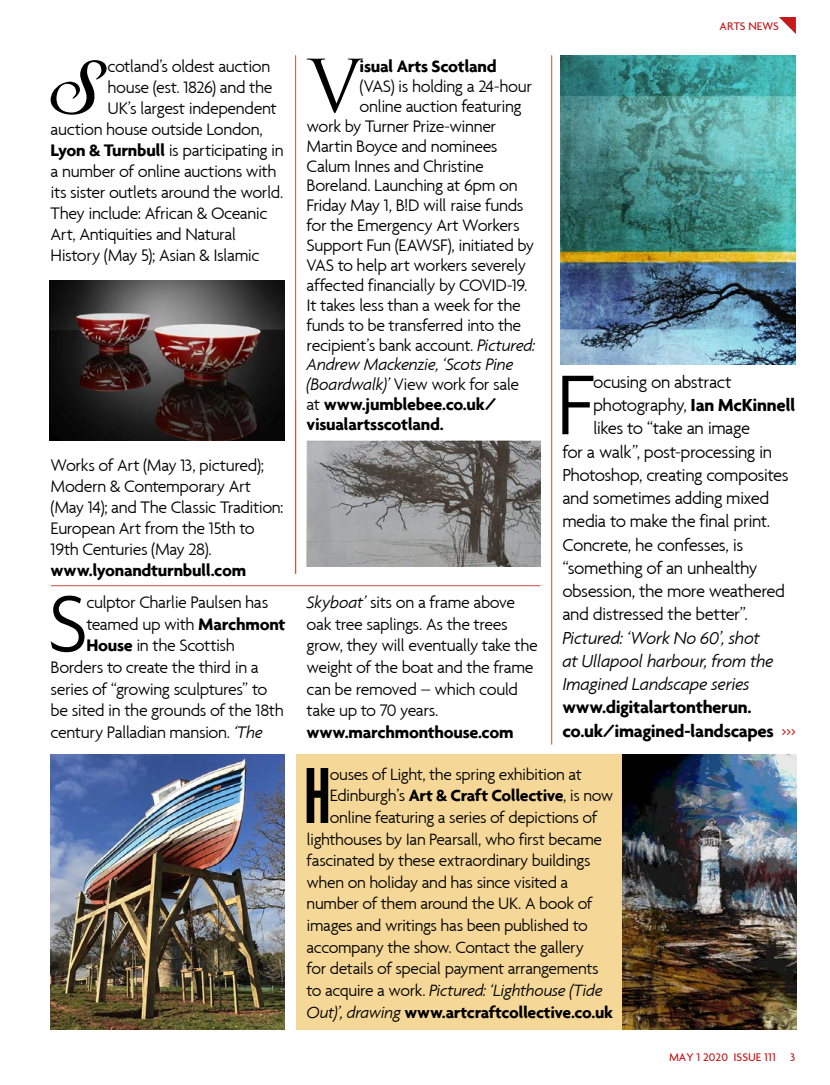
<style>
.page{position:relative;width:830px;height:1085px;background:#fff}
.page>*{position:absolute;margin:0;border:0;box-sizing:border-box;transform-origin:0 0}
.t1{font:300 91.65px "Agenda";color:#000}
.t2{font:300 85.65px "Agenda";color:#000}
.t3{font:82.35px "Alternate Gothic EF No One";color:#000}
.t4{font:76.65px "Alison";color:#000}
.t5{font:70.8px "Trajan";color:#000}
.t6{font:300 18.75px "Agenda";letter-spacing:-.03em;color:#000}
.t7{font:italic 300 18.75px/23.2px "Agenda";letter-spacing:-.02em;color:#000}
.t8{font:700 18.75px/23.2px "Agenda";letter-spacing:-.02em;color:#000}
.t9{font:300 18px/21.6px "Agenda";letter-spacing:-.025em;color:#000}
.t10{font:700 18px "Agenda";letter-spacing:-.015em;color:#000}
.t11{font:italic 300 18px "Agenda";letter-spacing:-.025em;color:#000}
.t12{font:300 17.7px "Agenda";letter-spacing:-.025em;color:#000}
.t13{font:700 17.7px "Agenda";letter-spacing:-.02em;color:#000}
.t14{font:italic 300 17.7px "Agenda";letter-spacing:-.02em;color:#000}
.t15{font:500 12px "Agenda";color:#c41a1c}
.s1{font-weight:700}
.s2{font-style:italic}
.s3{font-weight:300}
.s4{font-weight:300;font-size:17.7px;color:#c41a1c}
.s5{font-style:normal}
.s6{font-weight:300;font-style:italic}
</style>
<div class="page">
<svg style="left:779px;top:17px;width:16px;height:16px"></svg>
<div style="left:296px;top:754px;width:500px;height:275px;background:#f5d897"></div>
<hr style="left:51px;top:585px;width:489px;height:1px;background:#cf4e3a">
<hr style="left:295px;top:55px;width:1px;height:518px;background:#cf4e3a">
<img style="left:50px;top:281px;width:235px;height:159px">
<img style="left:50px;top:754px;width:235px;height:275px">
<img style="left:560px;top:55px;width:234px;height:309px">
<img style="left:306px;top:440px;width:234px;height:126px">
<img style="left:622px;top:754px;width:174px;height:275px">
<hr style="left:551px;top:55px;width:1px;height:689px;background:#cf4e3a">
<h3 class="t4" style="left:50px;top:56px;width:60px">S</h3>
<p class="t9" style="left:107px;top:55px;width:164px">cotland’s oldest auction</p>
<p class="t9" style="left:107px;top:76px;width:166px">house (est. 1826) and the</p>
<p class="t9" style="left:107px;top:97px;width:171px">UK’s largest independent</p>
<p class="t9" style="left:51px;top:118px;width:214px">auction house outside London,</p>
<p class="t9" style="left:51px;top:139px;width:234px"><span class="s1">Lyon &amp; Turnbull</span> is participating in</p>
<p class="t9" style="left:51px;top:160px;width:227px">a number of online auctions with</p>
<p class="t9" style="left:51px;top:181px;width:234px">its sister outlets around the world.</p>
<p class="t9" style="left:51px;top:202px;width:218px">They include: African &amp; Oceanic</p>
<p class="t9" style="left:51px;top:223px;width:187px">Art, Antiquities and Natural</p>
<p class="t9" style="left:51px;top:244px;width:210px">History (May 5); Asian &amp; Islamic</p>
<p class="t9" style="left:51px;top:454px;width:234px;line-height:21px">Works of Art (May 13, pictured);<br>Modern &amp; Contemporary Art (May 14); and The Classic Tradition:<br>European Art from the 15th to<br>19th Centuries (May 28).</p>
<p class="t10" style="left:51px;top:559px;width:197px">www.lyonandturnbull.com</p>
<h2 class="t2" style="left:48px;top:573px;width:41px">S</h2>
<p class="t9" style="left:86px;top:591px;width:183px">culptor Charlie Paulsen has</p>
<p class="t9" style="left:86px;top:612px;width:201px">teamed up with <span class="s1">Marchmont</span></p>
<p class="t9" style="left:86px;top:634px;width:150px"><span class="s1">House</span> in the Scottish</p>
<p class="t9" style="left:51px;top:656px;width:210px">Borders to create the third in a</p>
<p class="t9" style="left:51px;top:677px;width:218px">series of “growing sculptures” to</p>
<p class="t9" style="left:51px;top:699px;width:235px">be sited in the grounds of the 18th</p>
<p class="t9" style="left:51px;top:720px;width:214px">century Palladian mansion. <span class="s2">‘The</span></p>
<h3 class="t5" style="left:308px;top:43px;width:54px">V</h3>
<p class="t10" style="left:359px;top:55px;width:138px">isual Arts Scotland</p>
<p class="t9" style="left:359px;top:75px;width:174px">(VAS) is holding a 24-hour</p>
<p class="t9" style="left:359px;top:95px;width:163px">online auction featuring</p>
<p class="t9" style="left:306px;top:115px;width:191px">work by Turner Prize-winner</p>
<p class="t9" style="left:306px;top:135px;width:192px">Martin Boyce and nominees</p>
<p class="t9" style="left:306px;top:155px;width:178px">Calum Innes and Christine</p>
<p class="t9" style="left:306px;top:174px;width:212px">Boreland. Launching at 6pm on</p>
<p class="t9" style="left:306px;top:194px;width:218px">Friday May 1, B!D will raise funds</p>
<p class="t9" style="left:306px;top:214px;width:214px">for the Emergency Art Workers</p>
<p class="t9" style="left:306px;top:234px;width:229px">Support Fun (EAWSF), initiated by</p>
<p class="t9" style="left:306px;top:254px;width:221px">VAS to help art workers severely</p>
<p class="t9" style="left:306px;top:274px;width:222px">affected financially by COVID-19.</p>
<p class="t9" style="left:306px;top:294px;width:215px">It takes less than a week for the</p>
<p class="t9" style="left:306px;top:314px;width:216px">funds to be transferred into the</p>
<p class="t9" style="left:306px;top:333px;width:230px">recipient’s bank account. <span class="s2">Pictured:</span></p>
<p class="t11" style="left:306px;top:354px;width:208px">Andrew Mackenzie, ‘Scots Pine</p>
<p class="t9" style="left:306px;top:373px;width:214px"><span class="s2">(Boardwalk)’</span> View work for sale</p>
<p class="t10" style="left:306px;top:393px;width:191px"><span class="s3">at</span> www.jumblebee.co.uk/</p>
<p class="t10" style="left:306px;top:413px;width:139px">visualartsscotland.</p>
<p class="t9" style="left:306px;top:591px;width:232px"><span class="s2">Skyboat’</span> sits on a frame above oak tree saplings. As the trees grow, they will eventually take the weight of the boat and the frame can be removed – which could take up to 70 years.</p>
<p class="t10" style="left:306px;top:720px;width:208px">www.marchmonthouse.com</p>
<p class="t15" style="left:719px;top:19px;width:61px">ARTS NEWS</p>
<h1 class="t1" style="left:555px;top:351px;width:40px">F</h1>
<p class="t6" style="left:592px;top:370px;width:140px">ocusing on abstract</p>
<p class="t6" style="left:592px;top:394px;width:204px">photography, <span class="s1">Ian McKinnell</span></p>
<p class="t6" style="left:592px;top:417px;width:159px">likes to “take an image</p>
<p class="t6" style="left:562px;top:440px;width:211px">for a walk”, post-processing in</p>
<p class="t6" style="left:562px;top:463px;width:228px">Photoshop, creating composites</p>
<p class="t6" style="left:562px;top:487px;width:208px">and sometimes adding mixed</p>
<p class="t6" style="left:562px;top:510px;width:209px">media to make the final print.</p>
<p class="t6" style="left:562px;top:533px;width:182px">Concrete, he confesses, is</p>
<p class="t6" style="left:562px;top:556px;width:197px">“something of an unhealthy</p>
<p class="t6" style="left:562px;top:580px;width:224px">obsession, the more weathered</p>
<p class="t6" style="left:562px;top:603px;width:187px">and distressed the better”.</p>
<p class="t7" style="left:562px;top:625px;width:213px">Pictured: ‘Work No 60’, shot at Ullapool harbour, from the<br>Imagined Landscape series</p>
<p class="t8" style="left:562px;top:695px;width:235px">www.digitalartontherun. co.uk/imagined-landscapes <span class="s4">&gt;&gt;&gt;</span></p>
<h3 class="t3" style="left:303px;top:754px;width:30px">H</h3>
<p class="t12" style="left:330px;top:763px;width:253px">ouses of Light, the spring exhibition at</p>
<p class="t13" style="left:330px;top:784px;width:285px"><span class="s3">Edinburgh’s</span> Art &amp; Craft Collective<span class="s3">, is now</span></p>
<p class="t12" style="left:330px;top:806px;width:269px">online featuring a series of depictions of</p>
<p class="t12" style="left:306px;top:828px;width:297px">lighthouses by Ian Pearsall, who first became</p>
<p class="t12" style="left:306px;top:850px;width:285px">fascinated by these extraordinary buildings</p>
<p class="t12" style="left:306px;top:871px;width:263px">when on holiday and has since visited a</p>
<p class="t12" style="left:306px;top:893px;width:287px">number of them around the UK. A book of</p>
<p class="t12" style="left:306px;top:914px;width:282px">images and writings has been published to</p>
<p class="t12" style="left:306px;top:936px;width:279px">accompany the show. Contact the gallery</p>
<p class="t12" style="left:306px;top:958px;width:293px">for details of special payment arrangements</p>
<p class="t14" style="left:306px;top:979px;width:297px"><span class="s5">to acquire a work.</span> Pictured: ‘Lighthouse (Tide</p>
<p class="t13" style="left:306px;top:1000px;width:308px"><span class="s6">Out)’, drawing</span> www.artcraftcollective.co.uk</p>
<p class="t15" style="left:668px;top:1049px;width:127px">MAY 1 2020 ISSUE 111 3</p>
</div>
